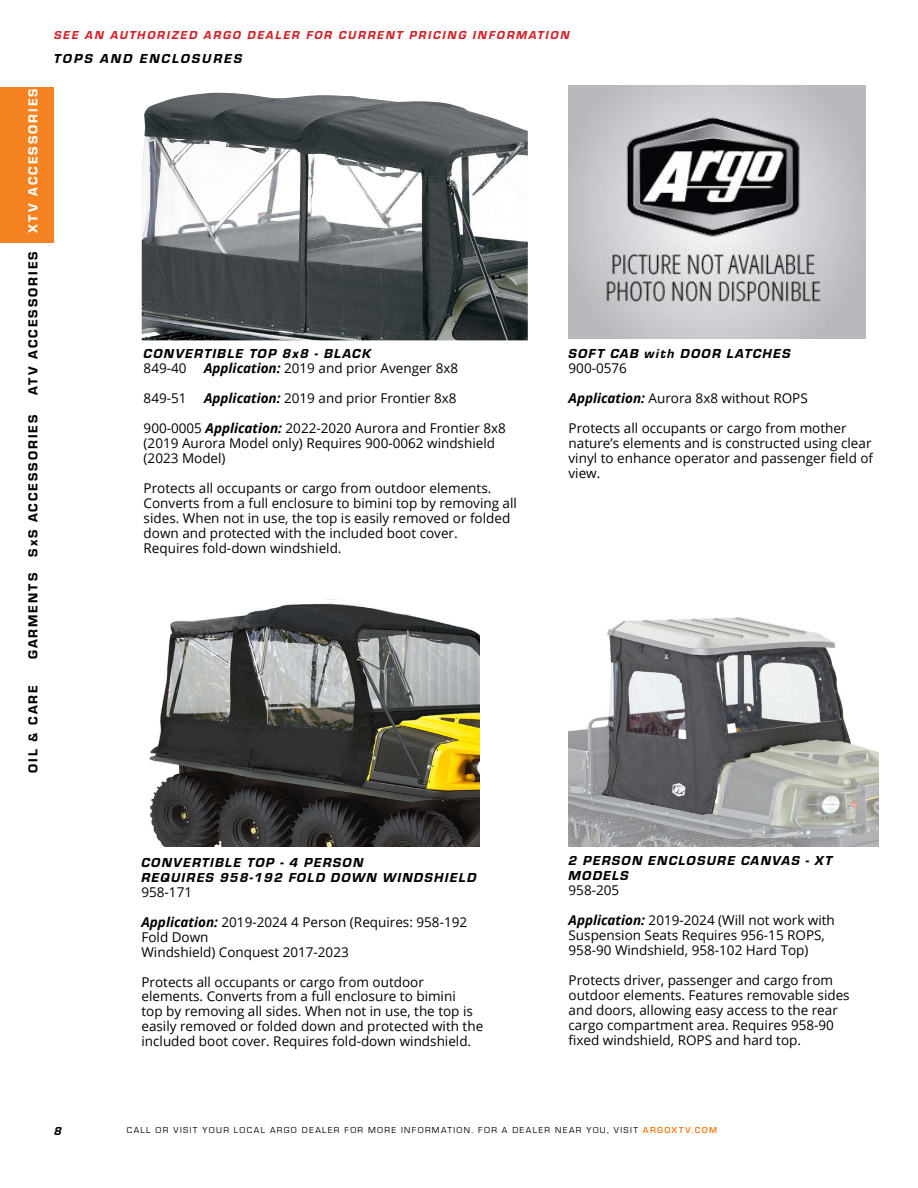
<style>
.page{position:relative;width:918px;height:1188px;background:#fff}
.page>*{position:absolute;margin:0;border:0;box-sizing:border-box;transform-origin:0 0}
.t1{font:13.5px/15px "Open Sans";color:#000}
.t2{font:13.5px/15px "Eurostile Hea Ita";letter-spacing:.1em;color:#000}
.t3{font:13.5px "Eurostile Hea";letter-spacing:.15em;color:#000}
.t4{font:13.5px "Eurostile Hea Ita";letter-spacing:.15em;color:#000}
.t5{font:13.5px "Eurostile Hea";letter-spacing:.15em;color:#fff}
.t6{font:12px "Eurostile Hea Ita";letter-spacing:.15em;color:#d2232a}
.t7{font:12px "Eurostile Hea Ita";color:#000}
.t8{font:9px "Eurostile";letter-spacing:.15em;color:#000}
.s1{font-weight:700;font-style:italic}
.s2{font-weight:700;color:#f58220}
</style>
<div class="page">
<img style="left:149px;top:599px;width:331px;height:247px">
<img style="left:569px;top:617px;width:310px;height:229px">
<div style="left:0;top:87px;width:54px;height:156px;background:#f58220"></div>
<img style="left:142px;top:93px;width:386px;height:247px">
<img style="left:569px;top:86px;width:296px;height:253px">
<p class="t5" style="left:23px;top:233px;width:146px;rotate:-90deg">XTV ACCESSORIES</p>
<p class="t3" style="left:23px;top:395px;width:145px;rotate:-90deg">ATV ACCESSORIES</p>
<p class="t3" style="left:23px;top:659px;width:246px;rotate:-90deg">GARMENTS SxS ACCESSORIES</p>
<p class="t3" style="left:23px;top:773px;width:89px;rotate:-90deg">OIL &amp; CARE</p>
<p class="t6" style="left:54px;top:27px;width:517px">SEE AN AUTHORIZED ARGO DEALER FOR CURRENT PRICING INFORMATION</p>
<p class="t4" style="left:54px;top:49px;width:190px">TOPS AND ENCLOSURES</p>
<p class="t2" style="left:144px;top:345px;width:229px">CONVERTIBLE TOP 8x8 - BLACK</p>
<p class="t1" style="left:144px;top:360px;width:44px">849-40</p>
<p class="t1" style="left:204px;top:360px;width:256px"><span class="s1">Application:</span> 2019 and prior Avenger 8x8</p>
<p class="t1" style="left:144px;top:390px;width:44px">849-51</p>
<p class="t1" style="left:204px;top:390px;width:254px"><span class="s1">Application:</span> 2019 and prior Frontier 8x8</p>
<p class="t1" style="left:144px;top:420px;width:364px">900-0005 <span class="s1">Application:</span> 2022-2020 Aurora and Frontier 8x8 (2019 Aurora Model only) Requires 900-0062 windshield (2023 Model)</p>
<p class="t1" style="left:144px;top:480px;width:375px">Protects all occupants or cargo from outdoor elements.<br>Converts from a full enclosure to bimini top by removing all sides. When not in use, the top is easily removed or folded down and protected with the included boot cover.<br>Requires fold-down windshield.</p>
<p class="t2" style="left:569px;top:345px;width:223px">SOFT CAB with DOOR LATCHES</p>
<p class="t1" style="left:569px;top:360px;width:60px">900-0576</p>
<p class="t1" style="left:569px;top:390px;width:241px"><span class="s1">Application:</span> Aurora 8x8 without ROPS</p>
<p class="t1" style="left:569px;top:420px;width:306px">Protects all occupants or cargo from mother nature’s elements and is constructed using clear vinyl to enhance operator and passenger field of view.</p>
<p class="t7" style="left:54px;top:1123px;width:9px">8</p>
<p class="t2" style="left:141px;top:854px;width:336px">CONVERTIBLE TOP - 4 PERSON<br>REQUIRES 958-192 FOLD DOWN WINDSHIELD</p>
<p class="t1" style="left:141px;top:884px;width:52px">958-171</p>
<p class="t1" style="left:141px;top:914px;width:327px"><span class="s1">Application:</span> 2019-2024 4 Person (Requires: 958-192<br>Fold Down<br>Windshield) Conquest 2017-2023</p>
<p class="t1" style="left:141px;top:974px;width:343px">Protects all occupants or cargo from outdoor elements. Converts from a full enclosure to bimini<br>top by removing all sides. When not in use, the top is easily removed or folded down and protected with the included boot cover. Requires fold-down windshield.</p>
<p class="t2" style="left:569px;top:852px;width:265px">2 PERSON ENCLOSURE CANVAS - XT<br>MODELS</p>
<p class="t1" style="left:569px;top:882px;width:52px">958-205</p>
<p class="t1" style="left:569px;top:912px;width:268px"><span class="s1">Application:</span> 2019-2024 (Will not work with<br>Suspension Seats Requires 956-15 ROPS,<br>958-90 Windshield, 958-102 Hard Top)</p>
<p class="t1" style="left:569px;top:972px;width:283px">Protects driver, passenger and cargo from outdoor elements. Features removable sides and doors, allowing easy access to the rear cargo compartment area. Requires 958-90 fixed windshield, ROPS and hard top.</p>
<p class="t8" style="left:127px;top:1124px;width:592px">CALL OR VISIT YOUR LOCAL ARGO DEALER FOR MORE INFORMATION. FOR A DEALER NEAR YOU, VISIT <span class="s2">ARGOXTV.COM</span></p>
</div>
